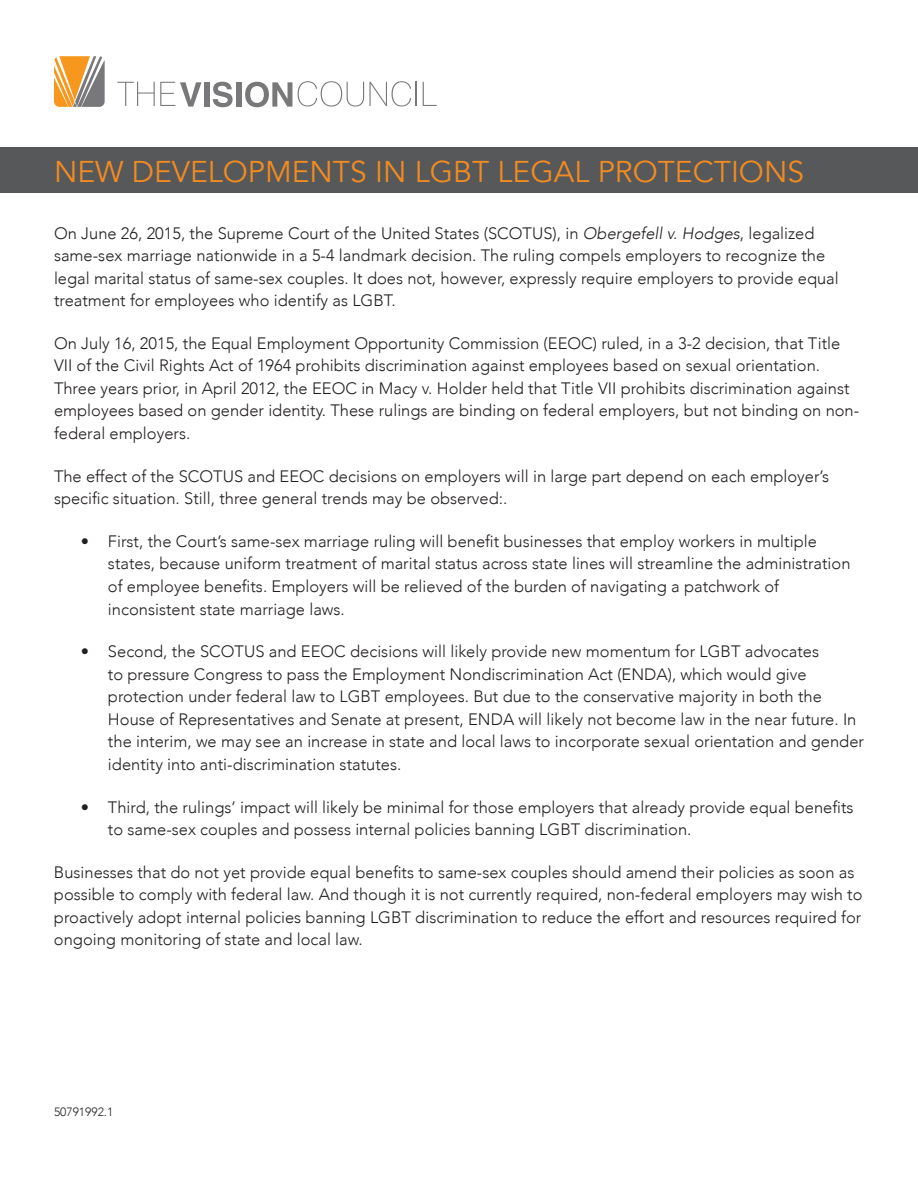
<style>
.page{position:relative;width:918px;height:1188px;background:#fff}
.page>*{position:absolute;margin:0;border:0;box-sizing:border-box;transform-origin:0 0}
.t1{font:30px "Avenir";color:#f28b20}
.t2{font:300 16.5px/22.5px "Avenir";color:#231f20}
.t3{font:300 12px "Avenir";color:#231f20}
.s1{font-style:italic}
</style>
<div class="page">
<div style="left:0;top:147px;width:918px;height:45px;background:#57585a"></div>
<div style="left:204px;top:82px;width:5px;height:25px;background:#787779"></div>
<svg style="left:213px;top:82px;width:20px;height:25px"></svg>
<div style="left:236px;top:82px;width:5px;height:25px;background:#787779"></div>
<svg style="left:245px;top:82px;width:47px;height:25px"></svg>
<svg style="left:298px;top:81px;width:119px;height:26px"></svg>
<svg style="left:423px;top:82px;width:14px;height:24px"></svg>
<svg style="left:117px;top:82px;width:84px;height:25px"></svg>
<svg style="left:54px;top:56px;width:51px;height:51px;background:#cea36d"></svg>
<h1 class="t1" style="left:54px;top:153px;width:752px">NEW DEVELOPMENTS IN LGBT LEGAL PROTECTION S</h1>
<p class="t2" style="left:54px;top:222px;width:786px">On June 26, 2015, the Supreme Court of the United States (SCOTUS), in <span class="s1">Obergefell v. Hodges</span>, legalized same-sex marriage nationwide in a 5-4 landmark decision. The ruling compels employers to recognize the legal marital status of same-sex couples. It does not, however, expressly require employers to provide equal treatment for employees who identify as LGBT.</p>
<p class="t2" style="left:54px;top:332px;width:807px">On July 16, 2015, the Equal Employment Opportunity Commission (EEOC) ruled, in a 3-2 decision, that Title VII of the Civil Rights Act of 1964 prohibits discrimination against employees based on sexual orientation.<br>Three years prior, in April 2012, the EEOC in Macy v. Holder held that Title VII prohibits discrimination against employees based on gender identity. These rulings are binding on federal employers, but not binding on non&shy;federal employers.</p>
<p class="t2" style="left:54px;top:465px;width:777px">The effect of the SCOTUS and EEOC decisions on employers will in large part depend on each employer’s specific situation. Still, three general trends may be observed:.</p>
<p class="t2" style="left:108px;top:530px;width:744px;text-indent:-27px">• First, the Court’s same-sex marriage ruling will benefit businesses that employ workers in multiple states, because uniform treatment of marital status across state lines will streamline the administration of employee benefits. Employers will be relieved of the burden of navigating a patchwork of inconsistent state marriage laws.</p>
<p class="t2" style="left:108px;top:640px;width:758px;text-indent:-27px">• Second, the SCOTUS and EEOC decisions will likely provide new momentum for LGBT advocates<br>to pressure Congress to pass the Employment Nondiscrimination Act (ENDA), which would give protection under federal law to LGBT employees. But due to the conservative majority in both the House of Representatives and Senate at present, ENDA will likely not become law in the near future. In the interim, we may see an increase in state and local laws to incorporate sexual orientation and gender identity into anti-discrimination statutes.</p>
<p class="t2" style="left:108px;top:796px;width:747px;text-indent:-27px">• Third, the rulings’ impact will likely be minimal for those employers that already provide equal benefits to same-sex couples and possess internal policies banning LGBT discrimination.</p>
<p class="t2" style="left:54px;top:861px;width:810px">Businesses that do not yet provide equal benefits to same-sex couples should amend their policies as soon as possible to comply with federal law. And though it is not currently required, non-federal employers may wish to proactively adopt internal policies banning LGBT discrimination to reduce the effort and resources required for ongoing monitoring of state and local law.</p>
<p class="t3" style="left:54px;top:1105px;width:61px">50791992.1</p>
</div>
